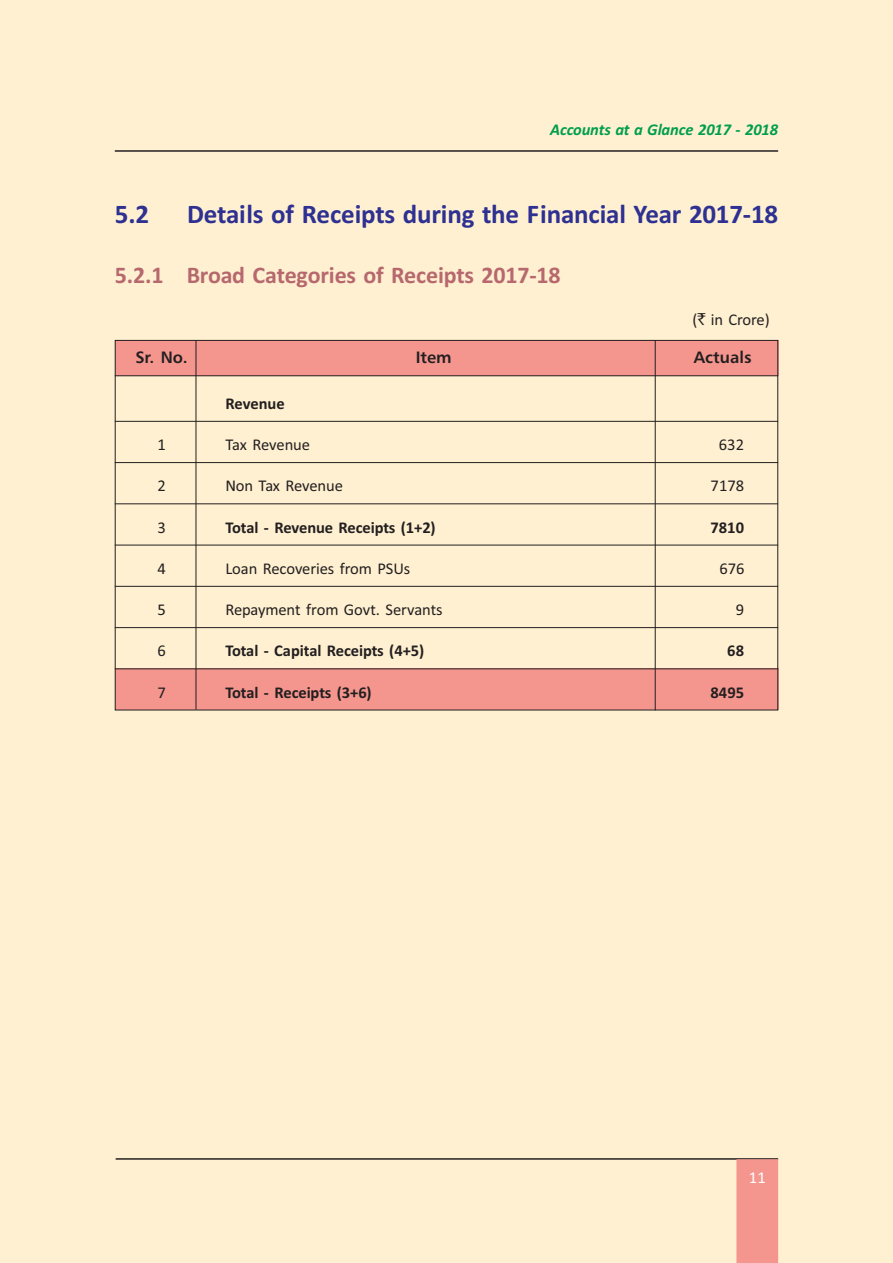
<style>
.page{position:relative;width:893px;height:1263px;background:#fef0d0}
.page>*{position:absolute;margin:0;border:0;box-sizing:border-box;transform-origin:0 0}
.t1{font:27px "TTE4 D608 B0 O00";letter-spacing:-.005em;color:#2e3092}
.t2{font:24px "TTE4 D608 B0 O00";letter-spacing:-.005em;color:#b7686e}
.t3{font:16.5px "TT19 B8 O00";letter-spacing:-.01em;color:#231f20}
.t4{font:16.5px "TT19 BAO00";letter-spacing:-.005em;color:#231f20}
.t5{font:16.5px "TT19 B6 O00";letter-spacing:-.005em;color:#009e4d}
.t6{font:16.5px "TT19 D7 O00";color:#231f20}
.t7{font:16.5px "TT19 B8 O00";color:#fff}
.s1{font-family:"TT19 CBO00"}
</style>
<div class="page">
<hr style="left:115px;top:150px;width:663px;height:2px;background:#231f20">
<hr style="left:116px;top:1158px;width:662px;height:2px;background:#231f20">
<div style="left:736px;top:1159px;width:42px;height:104px;background:#f5968e"></div>
<div style="left:115px;top:669px;width:663px;height:41px;background:#f5968e"></div>
<div style="left:115px;top:340px;width:663px;height:36px;background:#f5968e"></div>
<hr style="left:115px;top:375px;width:663px;height:1px;background:#231f20">
<hr style="left:115px;top:421px;width:663px;height:1px;background:#231f20">
<hr style="left:115px;top:462px;width:663px;height:1px;background:#231f20">
<hr style="left:115px;top:503px;width:663px;height:1px;background:#231f20">
<hr style="left:115px;top:545px;width:663px;height:1px;background:#231f20">
<hr style="left:115px;top:586px;width:663px;height:1px;background:#231f20">
<hr style="left:115px;top:627px;width:663px;height:1px;background:#231f20">
<hr style="left:115px;top:668px;width:663px;height:1px;background:#231f20">
<hr style="left:196px;top:340px;width:1px;height:369px;background:#231f20">
<hr style="left:655px;top:340px;width:1px;height:370px;background:#231f20">
<p class="t5" style="left:550px;top:124px;width:229px">Accounts at a Glance 2017 - 2018</p>
<p class="t1" style="left:115px;top:205px;width:36px">5.2</p>
<p class="t1" style="left:187px;top:205px;width:593px">Details of Receipts during the Financial Year 2017-18</p>
<p class="t2" style="left:115px;top:266px;width:447px">5.2.1 Broad Categories of Receipts 2017-18</p>
<p class="t3" style="left:693px;top:314px;width:79px">(<span class="s1">`</span> in Crore)</p>
<p class="t6" style="left:135px;top:351px;width:54px">Sr. No.</p>
<p class="t6" style="left:416px;top:351px;width:38px">Item</p>
<p class="t6" style="left:694px;top:351px;width:59px">Actuals</p>
<p class="t4" style="left:225px;top:398px;width:61px">Revenue</p>
<p class="t3" style="left:157px;top:439px;width:10px">1</p>
<p class="t3" style="left:225px;top:439px;width:86px">Tax Revenue</p>
<p class="t3" style="left:719px;top:439px;width:27px">632</p>
<p class="t3" style="left:157px;top:480px;width:10px">2</p>
<p class="t3" style="left:225px;top:480px;width:119px">Non Tax Revenue</p>
<p class="t3" style="left:710px;top:480px;width:36px">7178</p>
<p class="t3" style="left:157px;top:522px;width:10px">3</p>
<p class="t4" style="left:225px;top:522px;width:212px">Total - Revenue Receipts (1+2)</p>
<p class="t4" style="left:710px;top:522px;width:35px">7810</p>
<p class="t3" style="left:157px;top:563px;width:10px">4</p>
<p class="t3" style="left:225px;top:563px;width:187px">Loan Recoveries from PSUs</p>
<p class="t3" style="left:719px;top:563px;width:27px">676</p>
<p class="t3" style="left:157px;top:604px;width:10px">5</p>
<p class="t3" style="left:225px;top:604px;width:219px">Repayment from Govt. Servants</p>
<p class="t3" style="left:736px;top:604px;width:10px">9</p>
<p class="t3" style="left:157px;top:645px;width:10px">6</p>
<p class="t4" style="left:225px;top:645px;width:200px">Total - Capital Receipts (4+5)</p>
<p class="t4" style="left:727px;top:645px;width:18px">68</p>
<p class="t3" style="left:157px;top:687px;width:10px">7</p>
<p class="t4" style="left:225px;top:687px;width:148px">Total - Receipts (3+6)</p>
<p class="t4" style="left:710px;top:687px;width:35px">8495</p>
<p class="t7" style="left:749px;top:1172px;width:18px">11</p>
</div>
